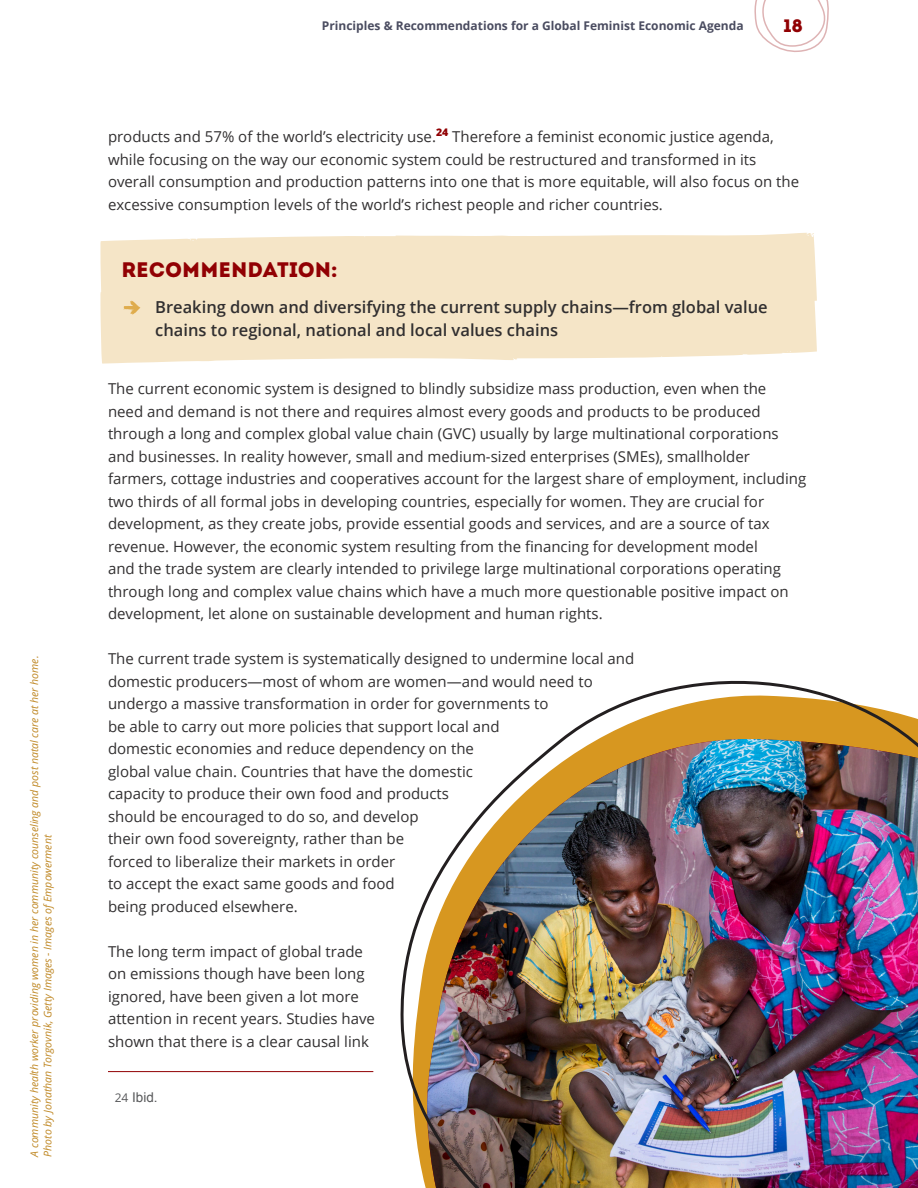
<style>
.page{position:relative;width:918px;height:1188px;background:#fff}
.page>*{position:absolute;margin:0;border:0;box-sizing:border-box;transform-origin:0 0}
.Recommendation_Title{font:21px "Intro";color:#910003}
.t1{font:18px "Intro";color:#910003}
.Recommendation{font:600 16.5px/22.5px "Open Sans";color:#312f30}
.Body_Copy{font:15px/22.5px "Open Sans";color:#312f30}
.Footnotes{font:13.5px "Arial";color:#57585a}
.t2{font:700 12px "Open Sans";color:#4a4c60}
.Caption_Photo_Cred{font:italic 10.5px "Open Sans";color:#bf8723}
.s1{font-family:"Open Sans";font-size:12px}
</style>
<div class="page">
<svg style="left:754px;top:0;width:75px;height:52px"></svg>
<svg style="left:100px;top:232px;width:717px;height:132px;background:#f5e7cb"></svg>
<svg style="left:123px;top:301px;width:18px;height:14px"></svg>
<hr style="left:108px;top:1071px;width:265px;height:1px;background:#910003">
<img style="left:400px;top:680px;width:518px;height:508px">
<p class="Caption_Photo_Cred" style="left:27px;top:1157px;width:502px;rotate:-90deg">A community health worker providing women in her community counseling and post natal care at her home.</p>
<p class="Caption_Photo_Cred" style="left:41px;top:1157px;width:324px;rotate:-90deg">Photo by Jonathan Torgovnik, Getty Images - Images ofEmpowerment</p>
<p class="t2" style="left:322px;top:17px;width:423px">Principles &amp; Recommendations for a Global Feminist Economic Agenda</p>
<p class="t1" style="left:784px;top:15px;width:20px">18</p>
<p class="Body_Copy" style="left:108px;top:125px;width:693px">products and 57% of the world’s electricity use.<sup>24</sup> Therefore a feminist economic justice agenda, while focusing on the way our economic system could be restructured and transformed in its overall consumption and production patterns into one that is more equitable, will also focus on the excessive consumption levels of the world’s richest people and richer countries.</p>
<p class="Recommendation_Title" style="left:122px;top:257px;width:218px">RECOMMENDATION:</p>
<p class="Recommendation" style="left:155px;top:295px;width:614px">Breaking down and diversifying the current supply chains—from global value chains to regional, national and local values chains</p>
<p class="Body_Copy" style="left:108px;top:377px;width:700px">The current economic system is designed to blindly subsidize mass production, even when the<br>need and demand is not there and requires almost every goods and products to be produced through a long and complex global value chain (GVC) usually by large multinational corporations and businesses. In reality however, small and medium-sized enterprises (SMEs), smallholder farmers, cottage industries and cooperatives account for the largest share of employment, including two thirds of all formal jobs in developing countries, especially for women. They are crucial for development, as they create jobs, provide essential goods and services, and are a source of tax revenue. However, the economic system resulting from the financing for development model<br>and the trade system are clearly intended to privilege large multinational corporations operating through long and complex value chains which have a much more questionable positive impact on development, let alone on sustainable development and human rights.</p>
<p class="Body_Copy" style="left:108px;top:647px;width:528px">The current trade system is systematically designed to undermine local and domestic producers—most of whom are women—and would need to undergo a massive transformation in order for governments to<br>be able to carry out more policies that support local and<br>domestic economies and reduce dependency on the<br>global value chain. Countries that have the domestic<br>capacity to produce their own food and products<br>should be encouraged to do so, and develop<br>their own food sovereignty, rather than be<br>forced to liberalize their markets in order<br>to accept the exact same goods and food<br>being produced elsewhere.</p>
<p class="Body_Copy" style="left:108px;top:939px;width:269px">The long term impact of global trade on emissions though have been long ignored, have been given a lot more attention in recent years. Studies have shown that there is a clear causal link</p>
<p class="Footnotes" style="left:115px;top:1088px;width:44px"><span class="s1">24</span> Ibid.</p>
</div>
